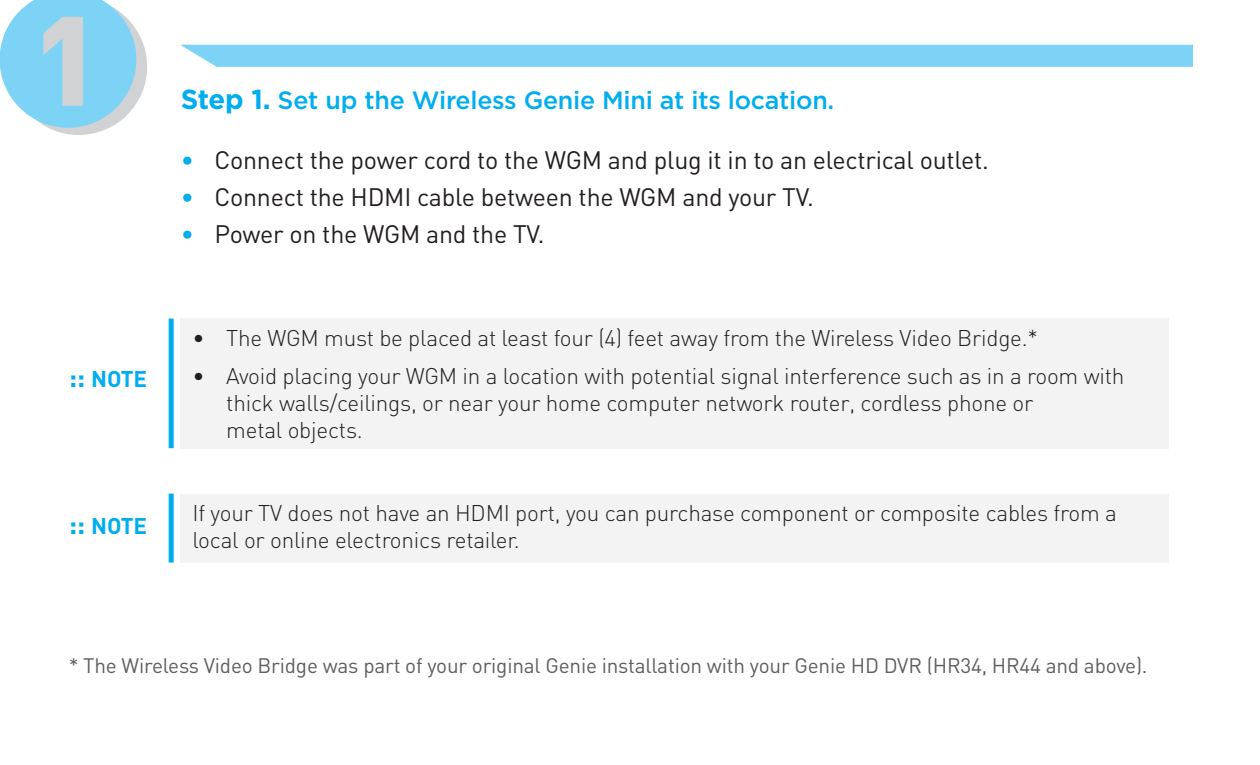
<style>
.page{position:relative;width:1260px;height:765px;background:#fff}
.page>*{position:absolute;margin:0;border:0;box-sizing:border-box;transform-origin:0 0}
.t1{font:900 125px "DIN";color:#d1d2d4}
.t2{font:25px "DIN";letter-spacing:-.01em;color:#231f20}
.t3{font:500 25px "Gotham";letter-spacing:-.01em;color:#00aeef}
.t4{font:300 22.5px/27px "DIN";letter-spacing:-.01em;color:#231f20}
.t5{font:700 22.5px "DIN";letter-spacing:-.01em;color:#00aeef}
.t6{font:20.75px "DIN";letter-spacing:-.01em;color:#5f5f62}
.s1{font-size:27.5px}
.s2{font-weight:700;font-size:27.5px}
.s3{color:#00aeef}
</style>
<div class="page">
<div style="left:181px;top:45px;width:1012px;height:22px;background:#7cd3f6"></div>
<svg style="left:0;top:0;width:147px;height:135px"></svg>
<div style="left:181px;top:319px;width:988px;height:130px;background:#f3f3f4"></div>
<div style="left:181px;top:494px;width:988px;height:69px;background:#f3f3f4"></div>
<div style="left:169px;top:319px;width:5px;height:129px;background:#00aeef"></div>
<div style="left:169px;top:494px;width:5px;height:69px;background:#00aeef"></div>
<p class="t1" style="left:32px;top:-23px;width:71px">1</p>
<p class="t5" style="left:69px;top:364px;width:80px"><span class="s1">::</span> NOTE</p>
<p class="t5" style="left:69px;top:511px;width:80px"><span class="s1">::</span> NOTE</p>
<p class="t3" style="left:181px;top:86px;width:655px"><span class="s2">Step 1.</span> Set up the Wireless Genie Mini at its location.</p>
<p class="t2" style="left:181px;top:144px;width:810px"><span class="s3">•</span> Connect the power cord to the WGM and plug it in to an electrical outlet.</p>
<p class="t2" style="left:181px;top:181px;width:635px"><span class="s3">•</span> Connect the HDMI cable between the WGM and your TV.</p>
<p class="t2" style="left:181px;top:218px;width:365px"><span class="s3">•</span> Power on the WGM and the TV.</p>
<p class="t4" style="left:193px;top:324px;width:847px">• The WGM must be placed at least four (4) feet away from the Wireless Video Bridge.*</p>
<p class="t4" style="left:226px;top:362px;width:900px;text-indent:-34px">• Avoid placing your WGM in a location with potential signal interference such as in a room with thick walls/ceilings, or near your home computer network router, cordless phone or<br>metal objects.</p>
<p class="t4" style="left:193px;top:499px;width:926px">If your TV does not have an HDMI port, you can purchase component or composite cables from a local or online electronics retailer.</p>
<p class="t6" style="left:69px;top:653px;width:1080px">* The Wireless Video Bridge was part of your original Genie installation with your Genie HD DVR (HR34, HR44 and above).</p>
</div>
